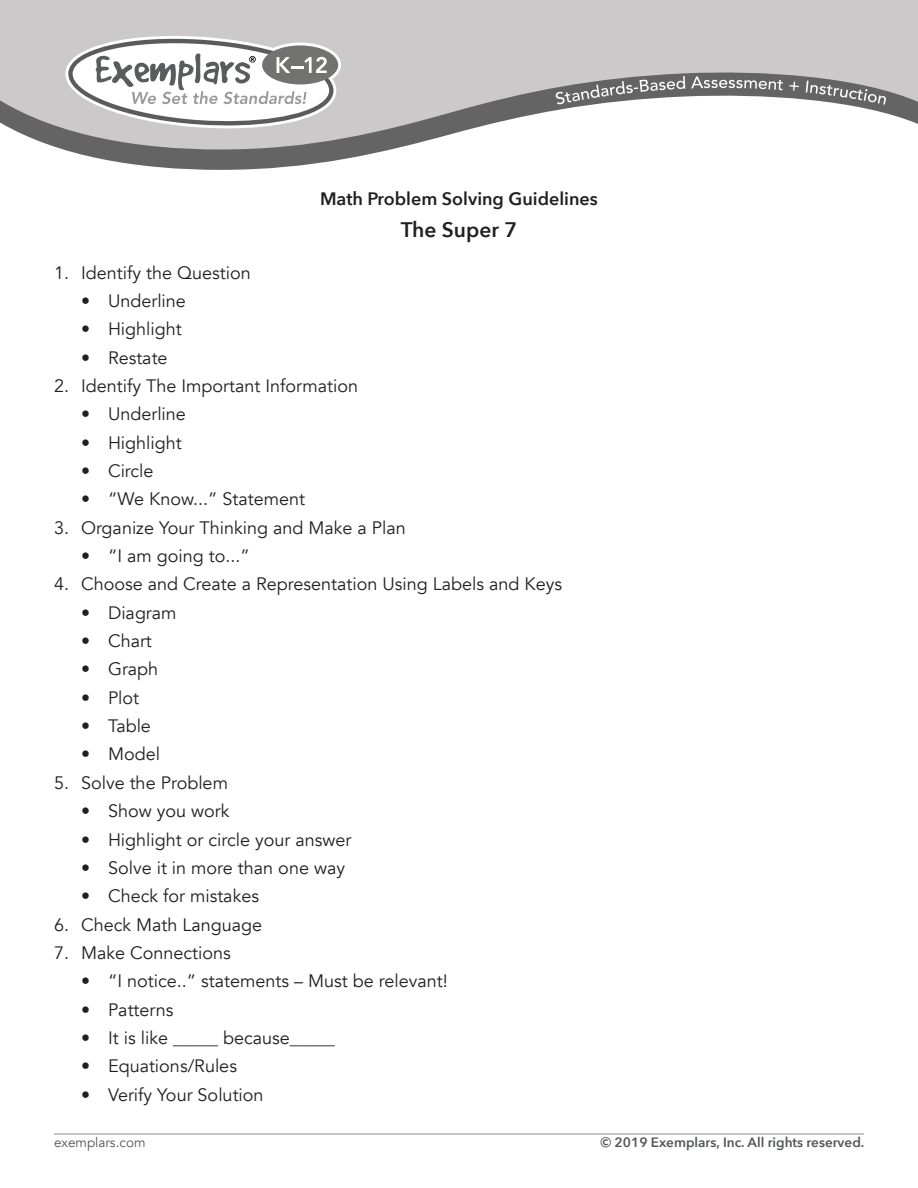
<style>
.page{position:relative;width:918px;height:1188px;background:#fff}
.page>*{position:absolute;margin:0;border:0;box-sizing:border-box;transform-origin:0 0}
.t1{font:600 21px "Avenir Next";color:#231f20}
.t2{font:18px "Avenir";color:#231f20}
.t3{font:600 18px "Avenir Next";color:#231f20}
.t4{font:600 13.5px "Avenir Next";color:#545557}
.t5{font:13.5px "Avenir";color:#545557}
</style>
<div class="page">
<hr style="left:54px;top:1133px;width:810px;height:2px;background:#b0b1b5">
<svg style="left:65px;top:150px;width:323px;height:20px;fill:#646464"></svg>
<svg style="left:0;top:0;width:918px;height:150px;fill:#cbc9c9"></svg>
<svg style="left:65px;top:35px;width:276px;height:94px"></svg>
<svg style="left:556px;top:76px;width:129px;height:28px"></svg>
<svg style="left:691px;top:76px;width:92px;height:14px"></svg>
<svg style="left:789px;top:82px;width:10px;height:9px"></svg>
<svg style="left:806px;top:81px;width:80px;height:24px;background:#8e8e8e"></svg>
<p class="t3" style="left:320px;top:183px;width:279px">Math Problem Solving Guidelines</p>
<p class="t1" style="left:401px;top:211px;width:118px">The Super 7</p>
<p class="t2" style="left:54px;top:262px;width:198px">1. Identify the Question</p>
<p class="t2" style="left:81px;top:290px;width:106px">• Underline</p>
<p class="t2" style="left:81px;top:318px;width:102px">• Highlight</p>
<p class="t2" style="left:81px;top:347px;width:88px">• Restate</p>
<p class="t2" style="left:54px;top:375px;width:306px">2. Identify The Important Information</p>
<p class="t2" style="left:81px;top:403px;width:106px">• Underline</p>
<p class="t2" style="left:81px;top:432px;width:102px">• Highlight</p>
<p class="t2" style="left:81px;top:460px;width:74px">• Circle</p>
<p class="t2" style="left:81px;top:488px;width:226px">• “We Know...” Statement</p>
<p class="t2" style="left:54px;top:517px;width:353px">3. Organize Your Thinking and Make a Plan</p>
<p class="t2" style="left:81px;top:545px;width:170px">• “I am going to...”</p>
<p class="t2" style="left:54px;top:573px;width:510px">4. Choose and Create a Representation Using Labels and Keys</p>
<p class="t2" style="left:81px;top:602px;width:97px">• Diagram</p>
<p class="t2" style="left:81px;top:630px;width:72px">• Chart</p>
<p class="t2" style="left:81px;top:659px;width:79px">• Graph</p>
<p class="t2" style="left:81px;top:687px;width:60px">• Plot</p>
<p class="t2" style="left:81px;top:715px;width:72px">• Table</p>
<p class="t2" style="left:81px;top:744px;width:81px">• Model</p>
<p class="t2" style="left:54px;top:772px;width:176px">5. Solve the Problem</p>
<p class="t2" style="left:81px;top:800px;width:150px">• Show you work</p>
<p class="t2" style="left:81px;top:829px;width:272px">• Highlight or circle your answer</p>
<p class="t2" style="left:81px;top:857px;width:266px">• Solve it in more than one way</p>
<p class="t2" style="left:81px;top:885px;width:180px">• Check for mistakes</p>
<p class="t2" style="left:54px;top:914px;width:210px">6. Check Math Language</p>
<p class="t2" style="left:54px;top:942px;width:178px">7. Make Connections</p>
<p class="t2" style="left:81px;top:970px;width:368px">• “I notice..” statements – Must be relevant!</p>
<p class="t2" style="left:81px;top:999px;width:94px">• Patterns</p>
<p class="t2" style="left:81px;top:1027px;width:255px">• It is like _____ because_____</p>
<p class="t2" style="left:81px;top:1055px;width:158px">• Equations/Rules</p>
<p class="t2" style="left:81px;top:1084px;width:184px">• Verify Your Solution</p>
<p class="t5" style="left:54px;top:1134px;width:93px">exemplars.com</p>
<p class="t4" style="left:600px;top:1130px;width:265px">© 2019 Exemplars, Inc. All rights reserved.</p>
</div>
